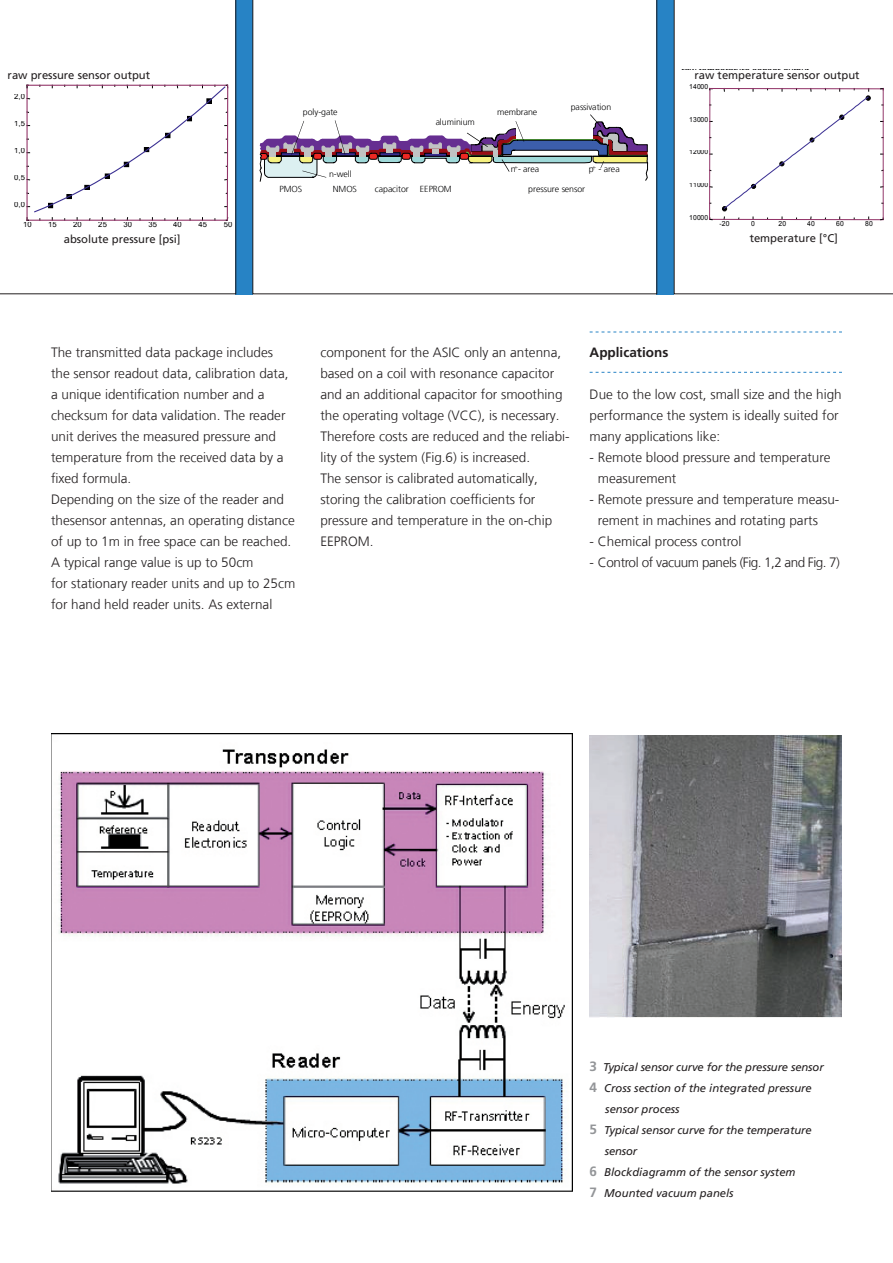
<style>
.page{position:relative;width:893px;height:1263px;background:#fff}
.page>*{position:absolute;margin:0;border:0;box-sizing:border-box;transform-origin:0 0}
.t1{font:300 13.5px/21px "Frutiger LT Com";color:#231f20}
.t2{font:300 13.5px "Frutiger LT Com";letter-spacing:-.03em;color:#231f20}
.t3{font:700 13.5px "Frutiger LT Com";color:#231f20}
.t4{font:italic 11.25px "Frutiger LT Com";color:#231f20}
.t5{font:11.25px "Frutiger LT Com";color:#231f20}
.t6{font:9.75px "Arial";letter-spacing:-.005em;color:#000002;scale:.96 1}
.t7{font:9.15px "Arial";letter-spacing:.005em;color:#000002}
.t8{font:300 8.85px "Frutiger";letter-spacing:-.015em;color:#000002}
.t9{font:7.65px "Arial";letter-spacing:.015em;color:#000002}
.t10{font:7.05px "Arial";letter-spacing:.015em;color:#000002;scale:.96 1}
.t11{font:6.75px "Times New Roman";color:#000002}
.s1{font-weight:700;font-style:normal;font-size:13.5px;color:#939598}
</style>
<div class="page">
<img style="left:590px;top:735px;width:252px;height:283px">
<img style="left:51px;top:733px;width:522px;height:459px">
<svg style="left:590px;top:332px;width:252px;height:1px"></svg>
<svg style="left:590px;top:372px;width:252px;height:1px"></svg>
<div style="left:657px;top:0;width:17px;height:294px;background:#2783c5"></div>
<div style="left:236px;top:0;width:17px;height:294px;background:#2783c5"></div>
<svg style="left:253px;top:0;width:404px;height:294px"></svg>
<svg style="left:0;top:0;width:236px;height:294px"></svg>
<div style="left:0;top:70px;width:199px;height:14px;background:#fff"></div>
<div style="left:64px;top:235px;width:158px;height:17px;background:#fff"></div>
<svg style="left:674px;top:0;width:219px;height:294px"></svg>
<div style="left:677px;top:70px;width:205px;height:14px;background:#fff"></div>
<div style="left:750px;top:233px;width:109px;height:15px;background:#fff"></div>
<p class="t7" style="left:0;top:68px;width:107px">w pressure sensor output</p>
<p class="t5" style="left:8px;top:68px;width:144px">raw pressure sensor output</p>
<p class="t6" style="left:681px;top:65px;width:134px">raw temperature sensor output</p>
<p class="t5" style="left:694px;top:68px;width:167px">raw temperature sensor output</p>
<p class="t10" style="left:689px;top:82px;width:21px">14000</p>
<p class="t9" style="left:14px;top:91px;width:12px">2,0</p>
<p class="t9" style="left:14px;top:119px;width:12px">1,5</p>
<p class="t8" style="left:303px;top:107px;width:36px">poly-gate</p>
<p class="t8" style="left:436px;top:117px;width:41px">aluminium</p>
<p class="t8" style="left:497px;top:107px;width:42px">membrane</p>
<p class="t8" style="left:571px;top:102px;width:42px">passivation</p>
<p class="t10" style="left:689px;top:115px;width:21px">13000</p>
<p class="t9" style="left:14px;top:145px;width:12px">1,0</p>
<p class="t10" style="left:689px;top:147px;width:21px">12000</p>
<p class="t9" style="left:14px;top:173px;width:12px">0,5</p>
<p class="t8" style="left:329px;top:169px;width:24px">n-well</p>
<p class="t11" style="left:514px;top:163px;width:5px">+</p>
<p class="t8" style="left:511px;top:164px;width:30px">n - area</p>
<p class="t11" style="left:592px;top:163px;width:5px">+</p>
<p class="t8" style="left:589px;top:164px;width:32px">p - area</p>
<p class="t8" style="left:280px;top:184px;width:24px">PMOS</p>
<p class="t8" style="left:333px;top:184px;width:26px">NMOS</p>
<p class="t8" style="left:375px;top:184px;width:35px">capacitor</p>
<p class="t8" style="left:420px;top:184px;width:33px">EEPROM</p>
<p class="t8" style="left:528px;top:184px;width:58px">pressure sensor</p>
<p class="t10" style="left:689px;top:180px;width:21px">11000</p>
<p class="t9" style="left:14px;top:200px;width:12px">0,0</p>
<p class="t9" style="left:23px;top:219px;width:10px">10</p>
<p class="t9" style="left:48px;top:219px;width:10px">15</p>
<p class="t9" style="left:73px;top:219px;width:10px">20</p>
<p class="t9" style="left:98px;top:219px;width:10px">25</p>
<p class="t9" style="left:124px;top:219px;width:10px">30</p>
<p class="t9" style="left:148px;top:219px;width:10px">35</p>
<p class="t9" style="left:173px;top:219px;width:10px">40</p>
<p class="t9" style="left:198px;top:219px;width:10px">45</p>
<p class="t9" style="left:224px;top:219px;width:10px">50</p>
<p class="t10" style="left:689px;top:213px;width:21px">10000</p>
<p class="t10" style="left:719px;top:219px;width:12px">-20</p>
<p class="t10" style="left:751px;top:219px;width:5px">0</p>
<p class="t10" style="left:778px;top:219px;width:9px">20</p>
<p class="t10" style="left:807px;top:219px;width:9px">40</p>
<p class="t10" style="left:836px;top:219px;width:9px">60</p>
<p class="t10" style="left:865px;top:219px;width:9px">80</p>
<p class="t7" style="left:82px;top:230px;width:94px">absolute pressure [psi]</p>
<p class="t5" style="left:64px;top:233px;width:118px">absolute pressure [psi]</p>
<p class="t6" style="left:767px;top:228px;width:73px">temperature [°C]</p>
<p class="t5" style="left:750px;top:231px;width:90px">temperature [°C]</p>
<p class="t1" style="left:51px;top:342px;width:246px">The transmitted data package includes<br>the sensor readout data, calibration data, a unique identification number and a checksum for data validation. The reader unit derives the measured pressure and temperature from the received data by a fixed formula.<br>Depending on the size of the reader and thesensor antennas, an operating distance of up to 1m in free space can be reached.<br>A typical range value is up to 50cm<br>for stationary reader units and up to 25cm for hand held reader units. As external</p>
<p class="t1" style="left:320px;top:342px;width:251px">component for the ASIC only an antenna, based on a coil with resonance capacitor and an additional capacitor for smoothing the operating voltage (VCC), is necessary.<br>Therefore costs are reduced and the reliabi&shy;lity of the system (Fig.6) is increased.<br>The sensor is calibrated automatically, storing the calibration coefficients for pressure and temperature in the on-chip EEPROM.</p>
<p class="t3" style="left:590px;top:344px;width:80px">Applications</p>
<p class="t1" style="left:590px;top:384px;width:254px">Due to the low cost, small size and the high performance the system is ideally suited for many applications like:</p>
<p class="t1" style="left:598px;top:447px;width:234px;text-indent:-8px">- Remote blood pressure and temperature measurement</p>
<p class="t1" style="left:598px;top:489px;width:243px;text-indent:-8px">- Remote pressure and temperature measu&shy;rement in machines and rotating parts</p>
<p class="t1" style="left:590px;top:531px;width:153px">- Chemical process control</p>
<p class="t2" style="left:590px;top:555px;width:252px">- Control of vacuum panels (Fig. 1,2 and Fig. 7)</p>
<p class="t4" style="left:590px;top:1061px;width:236px"><span class="s1">3</span> Typical sensor curve for the pressure sensor</p>
<p class="t4" style="left:590px;top:1082px;width:224px"><span class="s1">4</span> Cross section of the integrated pressure</p>
<p class="t4" style="left:605px;top:1103px;width:76px">sensor process</p>
<p class="t4" style="left:590px;top:1124px;width:223px"><span class="s1">5</span> Typical sensor curve for the temperature</p>
<p class="t4" style="left:605px;top:1145px;width:34px">sensor</p>
<p class="t4" style="left:590px;top:1166px;width:207px"><span class="s1">6</span> Blockdiagramm of the sensor system</p>
<p class="t4" style="left:590px;top:1187px;width:146px"><span class="s1">7</span> Mounted vacuum panels</p>
</div>
